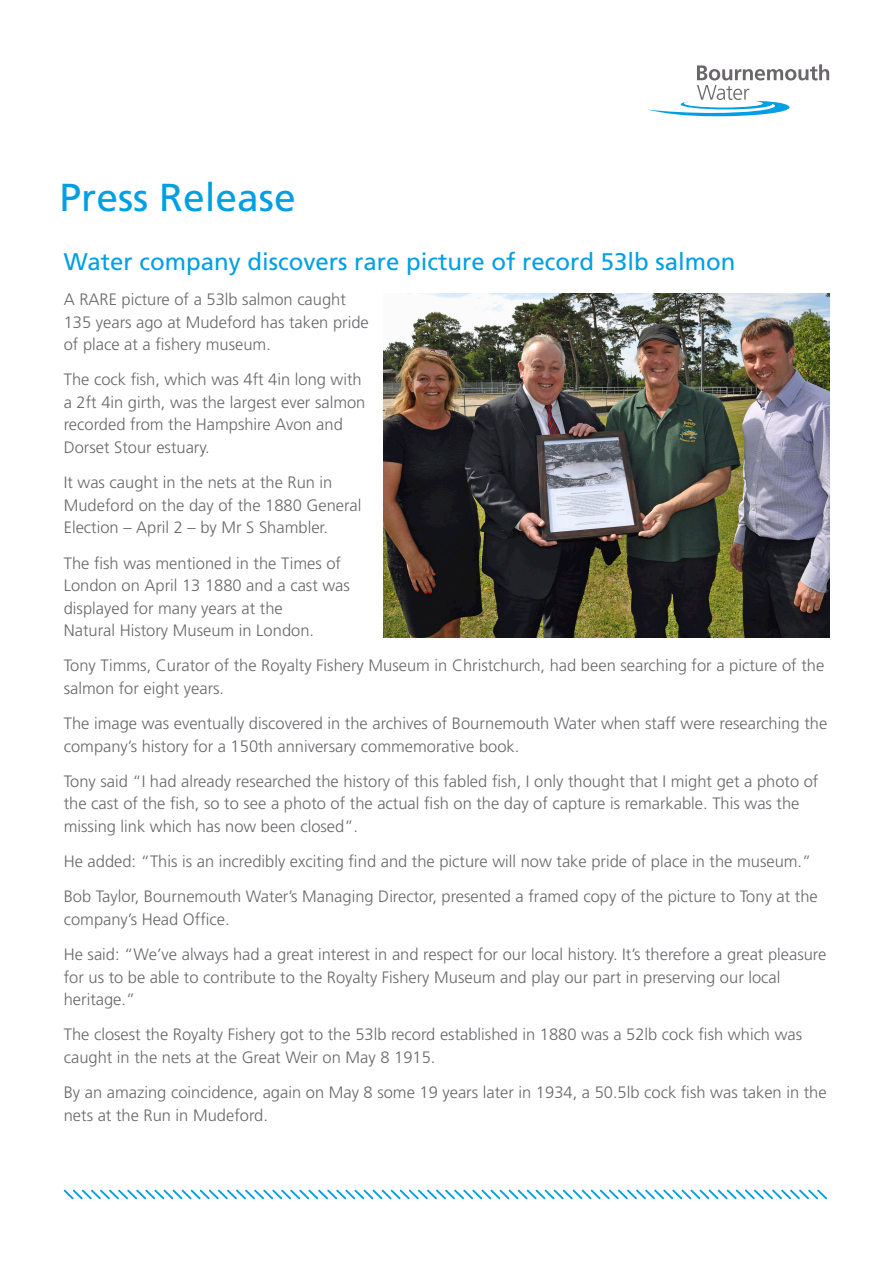
<style>
.page{position:relative;width:893px;height:1263px;background:#fff}
.page>*{position:absolute;margin:0;border:0;box-sizing:border-box;transform-origin:0 0}
.t1{font:39px "Frutiger";color:#009fe3}
.t2{font:24px "Frutiger";color:#009fe3}
.t3{font:300 16.5px/22.5px "Frutiger";color:#6a676b}
</style>
<div class="page">
<svg style="left:648px;top:64px;width:181px;height:52px"></svg>
<img style="left:384px;top:293px;width:445px;height:345px">
<svg style="left:64px;top:1189px;width:763px;height:10px"></svg>
<p class="t1" style="left:60px;top:175px;width:238px">Press Release</p>
<p class="t2" style="left:64px;top:247px;width:673px">Water company discovers rare picture of record 53lb salmon</p>
<p class="t3" style="left:64px;top:288px;width:307px">A RARE picture of a 53lb salmon caught<br>135 years ago at Mudeford has taken pride of place at a fishery museum.</p>
<p class="t3" style="left:64px;top:368px;width:303px">The cock fish, which was 4ft 4in long with a 2ft 4in girth, was the largest ever salmon recorded from the Hampshire Avon and Dorset Stour estuary.</p>
<p class="t3" style="left:64px;top:471px;width:299px">It was caught in the nets at the Run in<br>Mudeford on the day of the 1880 General<br>Election – April 2 – by Mr S Shambler.</p>
<p class="t3" style="left:64px;top:551px;width:288px">The fish was mentioned in the Times of London on April 13 1880 and a cast was displayed for many years at the<br>Natural History Museum in London.</p>
<p class="t3" style="left:64px;top:654px;width:762px">Tony Timms, Curator of the Royalty Fishery Museum in Christchurch, had been searching for a picture of the salmon for eight years.</p>
<p class="t3" style="left:64px;top:712px;width:765px">The image was eventually discovered in the archives of Bournemouth Water when staff were researching the company’s history for a 150th anniversary commemorative book.</p>
<p class="t3" style="left:64px;top:770px;width:756px">Tony said “I had already researched the history of this fabled fish, I only thought that I might get a photo of the cast of the fish, so to see a photo of the actual fish on the day of capture is remarkable. This was the missing link which has now been closed”.</p>
<p class="t3" style="left:64px;top:850px;width:749px">He added: “This is an incredibly exciting find and the picture will now take pride of place in the museum.”</p>
<p class="t3" style="left:64px;top:885px;width:755px">Bob Taylor, Bournemouth Water’s Managing Director, presented a framed copy of the picture to Tony at the company’s Head Office.</p>
<p class="t3" style="left:64px;top:943px;width:764px">He said: “We’ve always had a great interest in and respect for our local history. It’s therefore a great pleasure for us to be able to contribute to the Royalty Fishery Museum and play our part in preserving our local heritage.”</p>
<p class="t3" style="left:64px;top:1023px;width:740px">The closest the Royalty Fishery got to the 53lb record established in 1880 was a 52lb cock fish which was caught in the nets at the Great Weir on May 8 1915.</p>
<p class="t3" style="left:64px;top:1081px;width:764px">By an amazing coincidence, again on May 8 some 19 years later in 1934, a 50.5lb cock fish was taken in the nets at the Run in Mudeford.</p>
</div>
